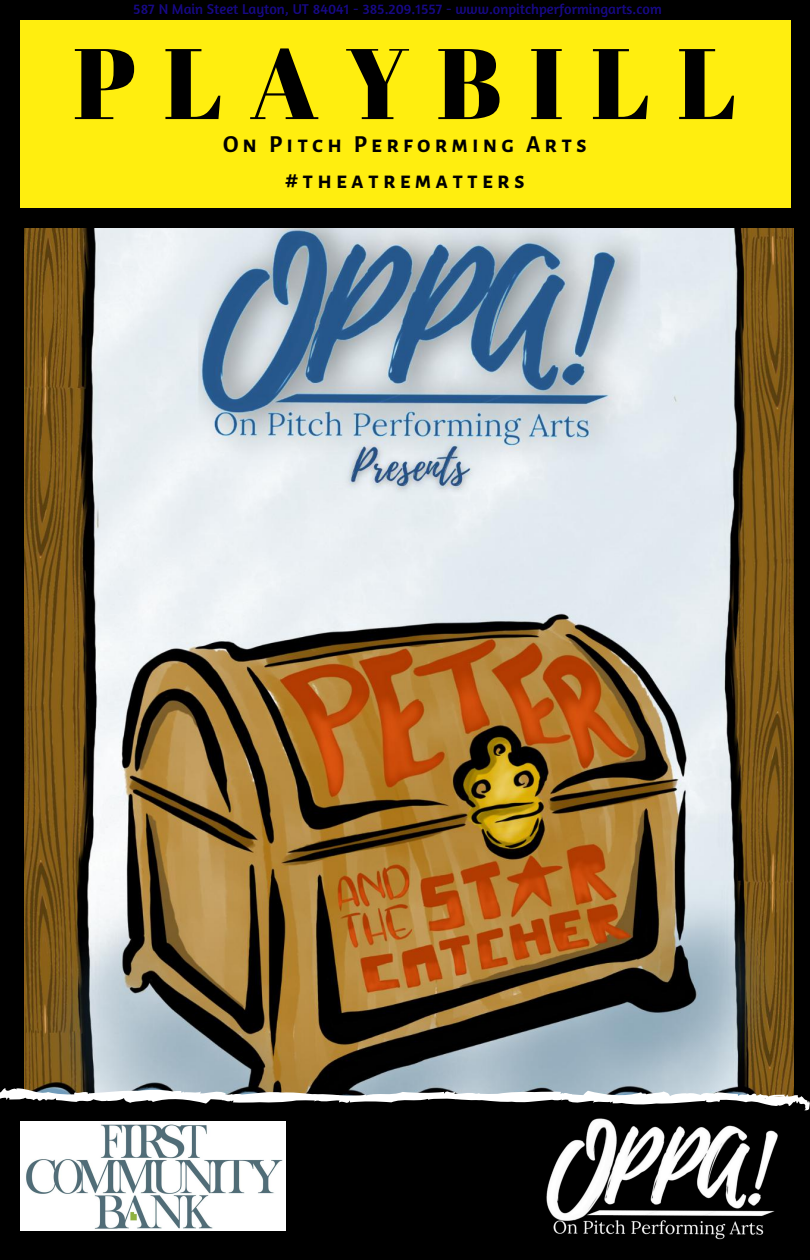
<style>
.page{position:relative;width:810px;height:1260px;background:#000}
.page>*{position:absolute;margin:0;border:0;box-sizing:border-box;transform-origin:0 0}
.t1{font:100px "Abril Fatface";letter-spacing:.265em;color:#000}
.t2{font:700 24px/36px "Alegreya Sans SC";letter-spacing:.175em;color:#000;text-align:center}
.t3{font:14.55px "Amaranth";color:#170986}
</style>
<div class="page">
<img style="left:24px;top:228px;width:770px;height:856px">
<div style="left:20px;top:20px;width:770px;height:187px;background:#ffee0f"></div>
<img style="left:20px;top:1121px;width:266px;height:109px">
<svg style="left:0;top:1084px;width:495px;height:20px"></svg>
<img style="left:495px;top:1073px;width:315px;height:167px">
<p class="t3" style="left:133px;top:-1px;width:530px">587 N Main Steet Layton, UT 84041 - 385.209.1557 - www.onpitchperformingarts.com</p>
<h1 class="t1" style="left:73px;top:13px;width:665px">PLAYBILL</h1>
<h2 class="t2" style="left:223px;top:127px;width:365px">On Pitch Performing Arts #theatrematters</h2>
</div>
